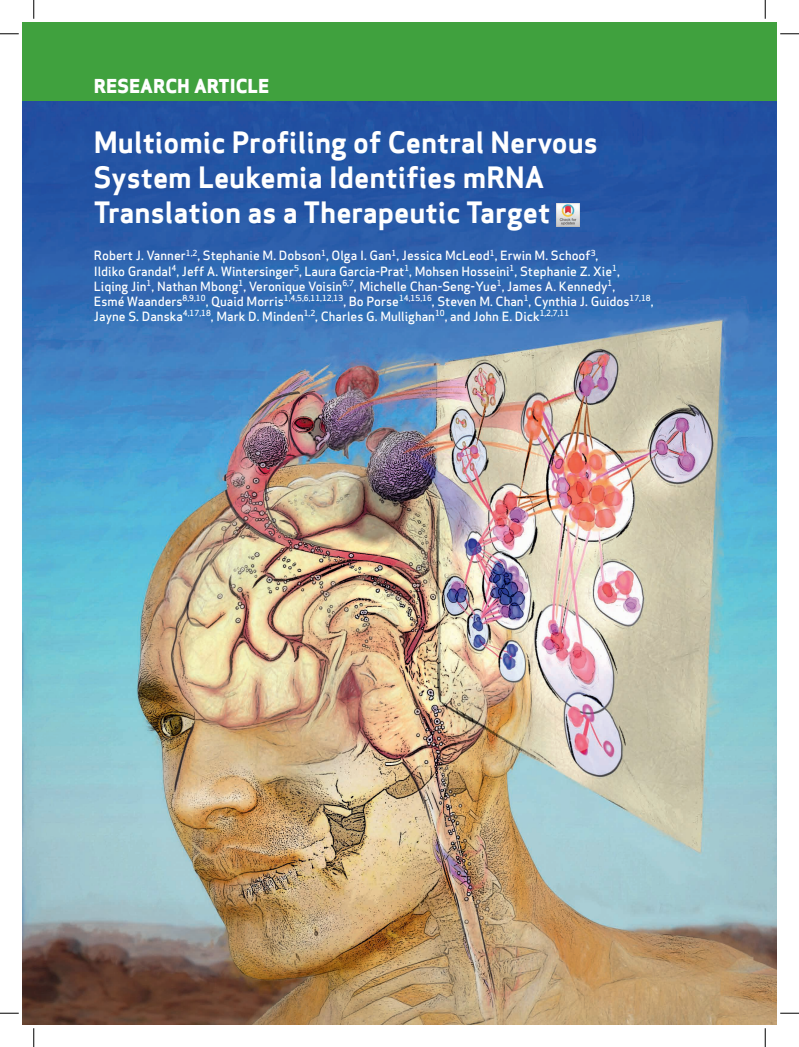
<style>
.page{position:relative;width:799px;height:1047px;background:#fff}
.page>*{position:absolute;margin:0;border:0;box-sizing:border-box;transform-origin:0 0}
.t1{font:700 28.75px/35px "Apex Sans";color:#fff}
.t2{font:800 18.75px "Apex Sans";color:#fff}
.t3{font:500 12.5px/15px "Apex Sans";color:#fff}
</style>
<div class="page">
<img style="left:22px;top:101px;width:754px;height:923px">
<div style="left:22px;top:22px;width:753px;height:79px;background:#40a13e"></div>
<div style="left:755px;top:22px;width:21px;height:79px;background:#40a13e"></div>
<img style="left:557px;top:204px;width:22px;height:22px">
<svg style="left:764px;top:0;width:1px;height:19px"></svg>
<svg style="left:764px;top:1028px;width:1px;height:18px"></svg>
<svg style="left:0;top:33px;width:19px;height:1px"></svg>
<svg style="left:780px;top:33px;width:19px;height:1px"></svg>
<svg style="left:0;top:1012px;width:19px;height:1px"></svg>
<svg style="left:780px;top:1012px;width:19px;height:1px"></svg>
<svg style="left:33px;top:0;width:1px;height:19px"></svg>
<svg style="left:33px;top:1028px;width:1px;height:18px"></svg>
<svg style="left:765px;top:0;width:1px;height:19px"></svg>
<svg style="left:765px;top:1028px;width:1px;height:18px"></svg>
<h2 class="t2" style="left:94px;top:74px;width:177px">RESEARCH ARTICLE</h2>
<h1 class="t1" style="left:94px;top:125px;width:506px">Multiomic Profiling of Central Nervous<br>System Leukemia Identifies mRNA<br>Translation as a Therapeutic Target</h1>
<p class="t3" style="left:94px;top:247px;width:561px">Robert J. Vanner<sup>1,2</sup>, Stephanie M. Dobson<sup>1</sup>, Olga I. Gan<sup>1</sup>, Jessica McLeod<sup>1</sup>, Erwin M. Schoof<sup>3</sup>,<br>Ildiko Grandal<sup>4</sup>, Jeff A. Wintersinger<sup>5</sup>, Laura Garcia-Prat<sup>1</sup>, Mohsen Hosseini<sup>1</sup>, Stephanie Z. Xie<sup>1</sup>, Liqing Jin<sup>1</sup>, Nathan Mbong<sup>1</sup>, Veronique Voisin<sup>6,7</sup>, Michelle Chan-Seng-Yue<sup>1</sup>, James A. Kennedy<sup>1</sup>,<br>Esmé Waanders<sup>8,9,10</sup>, Quaid Morris<sup>1,4,5,6,11,12,13</sup>, Bo Porse<sup>14,15,16</sup>, Steven M. Chan<sup>1</sup>, Cynthia J. Guidos<sup>17,18</sup>, Jayne S. Danska<sup>4,17,18</sup>, Mark D. Minden<sup>1,2</sup>, Charles G. Mullighan<sup>10</sup>, and John E. Dick<sup>1,2,7,11</sup></p>
</div>
